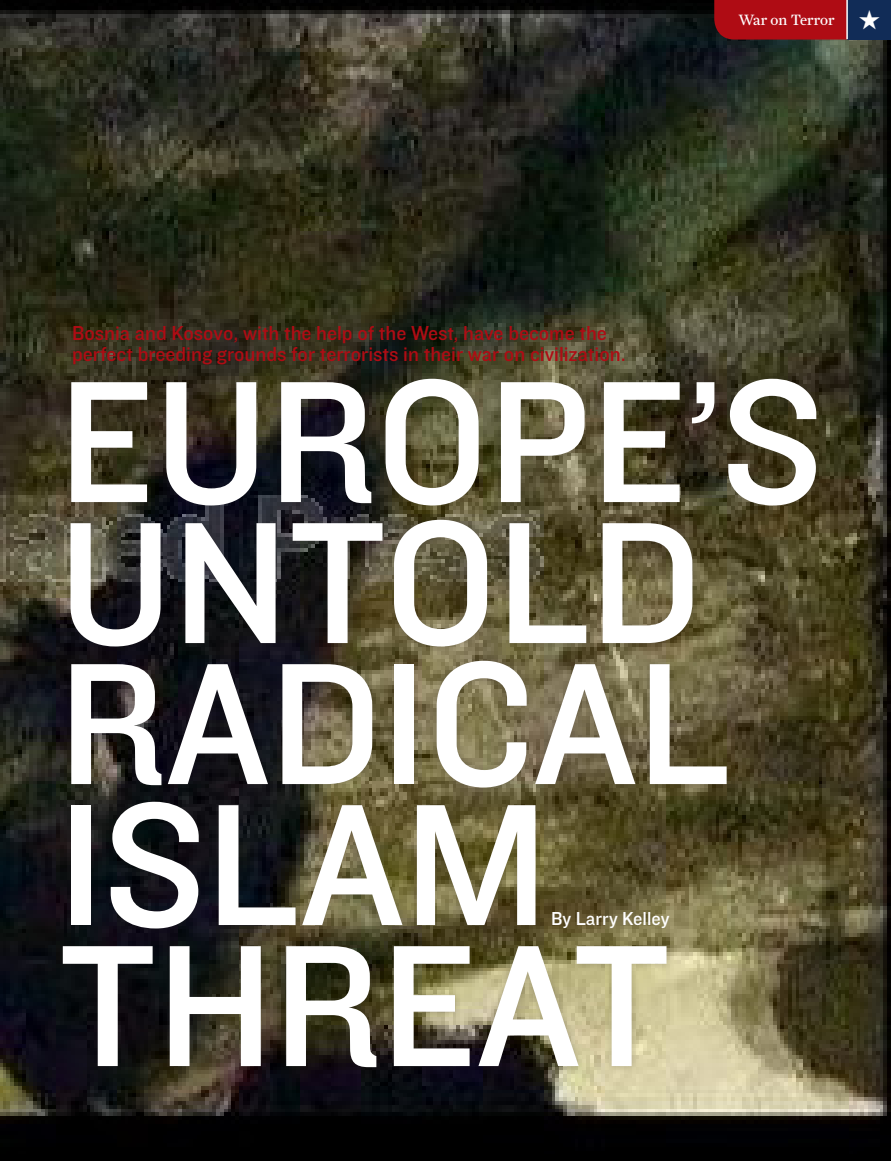
<style>
.page{position:relative;width:891px;height:1161px;background:#fff}
.page>*{position:absolute;margin:0;border:0;box-sizing:border-box;transform-origin:0 0}
.t1{font:180px/141px "Knockout 31 Junior Middlewt";color:#fff}
.t2{font:21px/21px "Knockout 31 Junior Middlewt";color:#af0c14}
.t3{font:19.5px "Knockout 31 Junior Middlewt";color:#fff}
.t4{font:15px "Farnham Display";color:#fff}
</style>
<div class="page">
<img style="left:0;top:0;width:891px;height:1161px">
<div style="left:55px;top:371px;width:836px;height:790px;background:#231f20;opacity:.23"></div>
<svg style="left:714px;top:0;width:177px;height:40px;background:#851626"></svg>
<p class="t4" style="left:739px;top:12px;width:97px">War on Terror</p>
<p class="t2" style="left:72px;top:321px;width:555px">Bosnia and Kosovo, with the help of the West, have become the perfect breeding grounds for terrorists in their war on civilization.</p>
<p class="t1" style="left:58px;top:363px;width:767px">Europe’s<br>Untold<br>Radi</p>
<p class="t1" style="left:427px;top:645px;width:204px">cal</p>
<p class="t1" style="left:58px;top:786px;width:415px">Islam<br>Threat</p>
<p class="t3" style="left:551px;top:905px;width:120px">By Larry Kelley</p>
</div>
